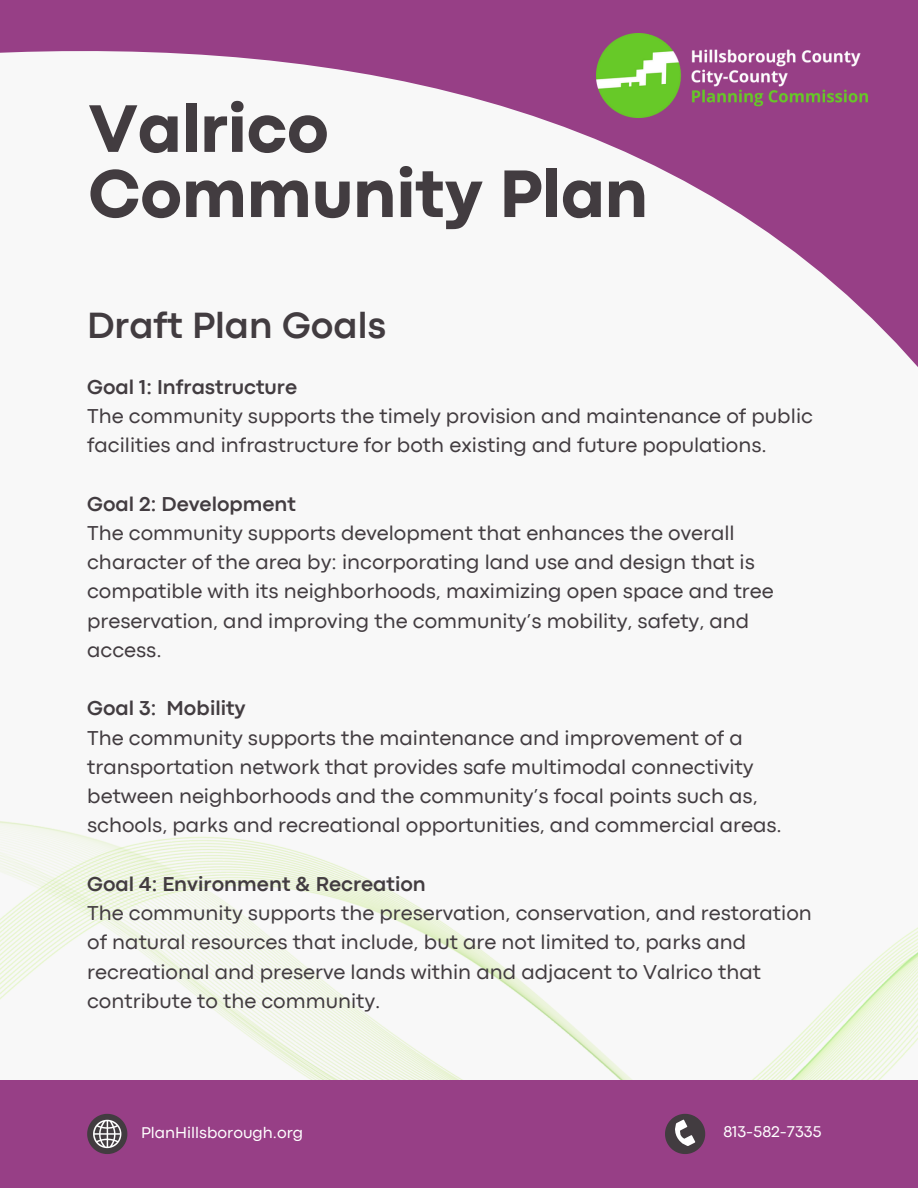
<style>
.page{position:relative;width:918px;height:1188px;background:#f8f8f8}
.page>*{position:absolute;margin:0;border:0;box-sizing:border-box;transform-origin:0 0}
.t1{font:800 70.05px/65.1px "Codec Pro";color:#423c40}
.t2{font:700 38.1px "Codec Pro";color:#423c40}
.t3{font:21px/29.2px "Codec Pro";color:#423c40}
.t4{font:16.2px "Codec Pro";color:#fff}
.s1{font-weight:700}
</style>
<div class="page">
<svg style="left:0;top:0;width:918px;height:367px"></svg>
<img style="left:0;top:821px;width:918px;height:259px">
<div style="left:0;top:1080px;width:918px;height:108px;background:#973f86"></div>
<svg style="left:87px;top:1114px;width:40px;height:40px"></svg>
<img style="left:596px;top:33px;width:288px;height:84px">
<svg style="left:665px;top:1114px;width:40px;height:40px"></svg>
<h3 class="t1" style="left:89px;top:101px;width:561px">Valrico<br>Community Plan</h3>
<h3 class="t2" style="left:87px;top:312px;width:300px">Draft Plan Goals</h3>
<p class="t3" style="left:87px;top:374px;width:727px"><span class="s1">Goal 1: Infrastructure<br></span>The community supports the timely provision and maintenance of public facilities and infrastructure for both existing and future populations.</p>
<p class="t3" style="left:87px;top:491px;width:688px"><span class="s1">Goal 2: Development<br></span>The community supports development that enhances the overall character of the area by: incorporating land use and design that is compatible with its neighborhoods, maximizing open space and tree preservation, and improving the community’s mobility, safety, and access.</p>
<h1 class="t3" style="left:87px;top:695px;width:696px"><span class="s1">Goal 3: Mobility<br></span>The community supports the maintenance and improvement of a transportation network that provides safe multimodal connectivity between neighborhoods and the community’s focal points such as, schools, parks and recreational opportunities, and commercial areas.</h1>
<h2 class="t3" style="left:87px;top:871px;width:726px"><span class="s1">Goal 4: Environment &amp; Recreation<br></span>The community supports the preservation, conservation, and restoration of natural resources that include, but are not limited to, parks and recreational and preserve lands within and adjacent to Valrico that contribute to the community.</h2>
<h3 class="t4" style="left:141px;top:1127px;width:164px">PlanHillsborough.org</h3>
<p class="t4" style="left:723px;top:1126px;width:100px">813-582-7335</p>
</div>
